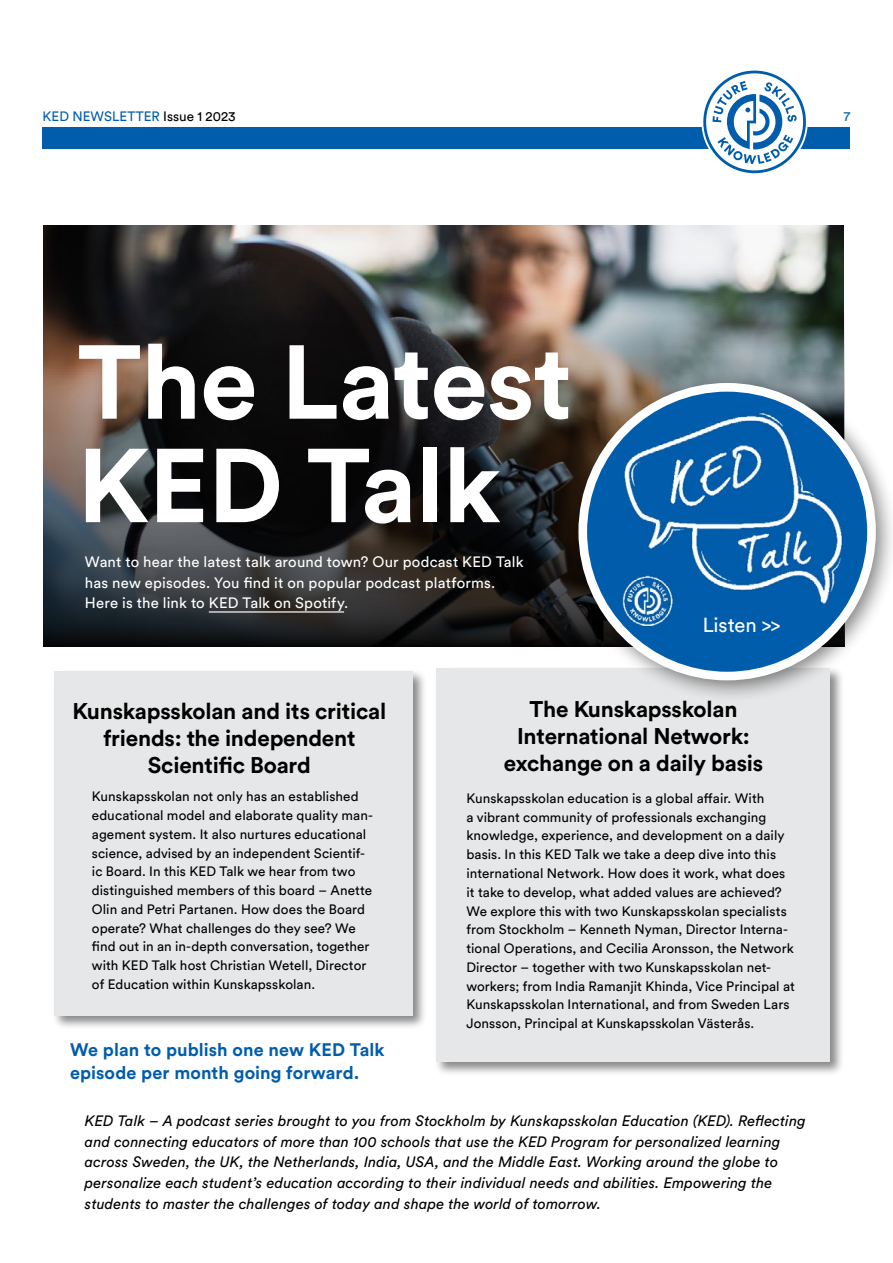
<style>
.page{position:relative;width:893px;height:1263px;background:#fff}
.page>*{position:absolute;margin:0;border:0;box-sizing:border-box;transform-origin:0 0}
.t1{font:700 103.65px/103.5px "Circular Std";letter-spacing:-.01em;color:#fff}
.t2{font:700 22.5px/27px "Circular Std";letter-spacing:-.01em;color:#000;text-align:center}
.t3{font:20.25px "Circular Std";letter-spacing:-.01em;color:#fff}
.t4{font:700 18px/22.5px "Circular Std";letter-spacing:.005em;color:#005dac}
.t5{font:italic 14.85px/20.7px "Circular Std";letter-spacing:.005em;color:#000}
.t6{font:14.85px/20.7px "Circular Std";letter-spacing:.01em;color:#fff}
.t7{font:13.5px/18.8px "Circular Std";letter-spacing:.005em;color:#000}
.t8{font:13.5px "Circular Std";color:#005dac}
.s1{color:#000}
</style>
<div class="page">
<div style="left:43px;top:128px;width:807px;height:21px;background:#005dac"></div>
<svg style="left:703px;top:71px;width:103px;height:102px"></svg>
<img style="left:44px;top:225px;width:801px;height:421px">
<hr style="left:209px;top:611px;width:135px;height:1px;background:#fff">
<div style="left:51px;top:669px;width:375px;height:361px;background:#000;opacity:.47"></div>
<div style="left:54px;top:671px;width:358px;height:345px;background:#e6e7e8"></div>
<div style="left:434px;top:666px;width:411px;height:410px;background:#000;opacity:.47"></div>
<div style="left:437px;top:669px;width:393px;height:393px;background:#e6e7e8"></div>
<div style="left:565px;top:369px;width:328px;height:334px;background:#000;opacity:.5"></div>
<svg style="left:583px;top:387px;width:288px;height:289px;background:#2675b8"></svg>
<img style="left:611px;top:400px;width:245px;height:231px">
<div style="left:578px;top:383px;width:298px;height:297px;border:9px solid #fff;border-radius:50%"></div>
<p class="t8" style="left:43px;top:109px;width:195px">KED NEWSLETTER <span class="s1">Issue 1 2023</span></p>
<p class="t8" style="left:844px;top:109px;width:8px">7</p>
<h1 class="t1" style="left:77px;top:328px;width:496px">The Latest<br>KED Talk</h1>
<p class="t6" style="left:85px;top:551px;width:440px">Want to hear the latest talk around town? Our podcast KED Talk has new episodes. You find it on popular podcast platforms.<br>Here is the link to KED Talk on Spotify.</p>
<h3 class="t3" style="left:703px;top:613px;width:79px">Listen &gt;&gt;</h3>
<h2 class="t2" style="left:73px;top:697px;width:315px">Kunskapsskolan and its critical friends: the independent<br>Scientific Board</h2>
<p class="t7" style="left:92px;top:787px;width:283px">Kunskapsskolan not only has an established educational model and elaborate quality man&shy;agement system. It also nurtures educational science, advised by an independent Scientif&shy;ic Board. In this KED Talk we hear from two distinguished members of this board – Anette Olin and Petri Partanen. How does the Board operate? What challenges do they see? We find out in an in-depth conversation, together with KED Talk host Christian Wetell, Director of Education within Kunskapsskolan.</p>
<h3 class="t4" style="left:70px;top:1038px;width:316px">We plan to publish one new KED Talk episode per month going forward.</h3>
<h2 class="t2" style="left:504px;top:695px;width:261px">The Kunskapsskolan<br>International Network: exchange on a daily basis</h2>
<p class="t7" style="left:466px;top:789px;width:330px">Kunskapsskolan education is a global affair. With<br>a vibrant community of professionals exchanging knowledge, experience, and development on a daily basis. In this KED Talk we take a deep dive into this international Network. How does it work, what does it take to develop, what added values are achieved?<br>We explore this with two Kunskapsskolan specialists from Stockholm – Kenneth Nyman, Director Interna&shy;tional Operations, and Cecilia Aronsson, the Network Director – together with two Kunskapsskolan net&shy;workers; from India Ramanjit Khinda, Vice Principal at Kunskapsskolan International, and from Sweden Lars Jonsson, Principal at Kunskapsskolan Västerås.</p>
<p class="t5" style="left:85px;top:1110px;width:722px">KED Talk – A podcast series brought to you from Stockholm by Kunskapsskolan Education (KED). Reflecting and connecting educators of more than 100 schools that use the KED Program for personalized learning across Sweden, the UK, the Netherlands, India, USA, and the Middle East. Working around the globe to personalize each student’s education according to their individual needs and abilities. Empowering the students to master the challenges of today and shape the world of tomorrow.</p>
</div>
